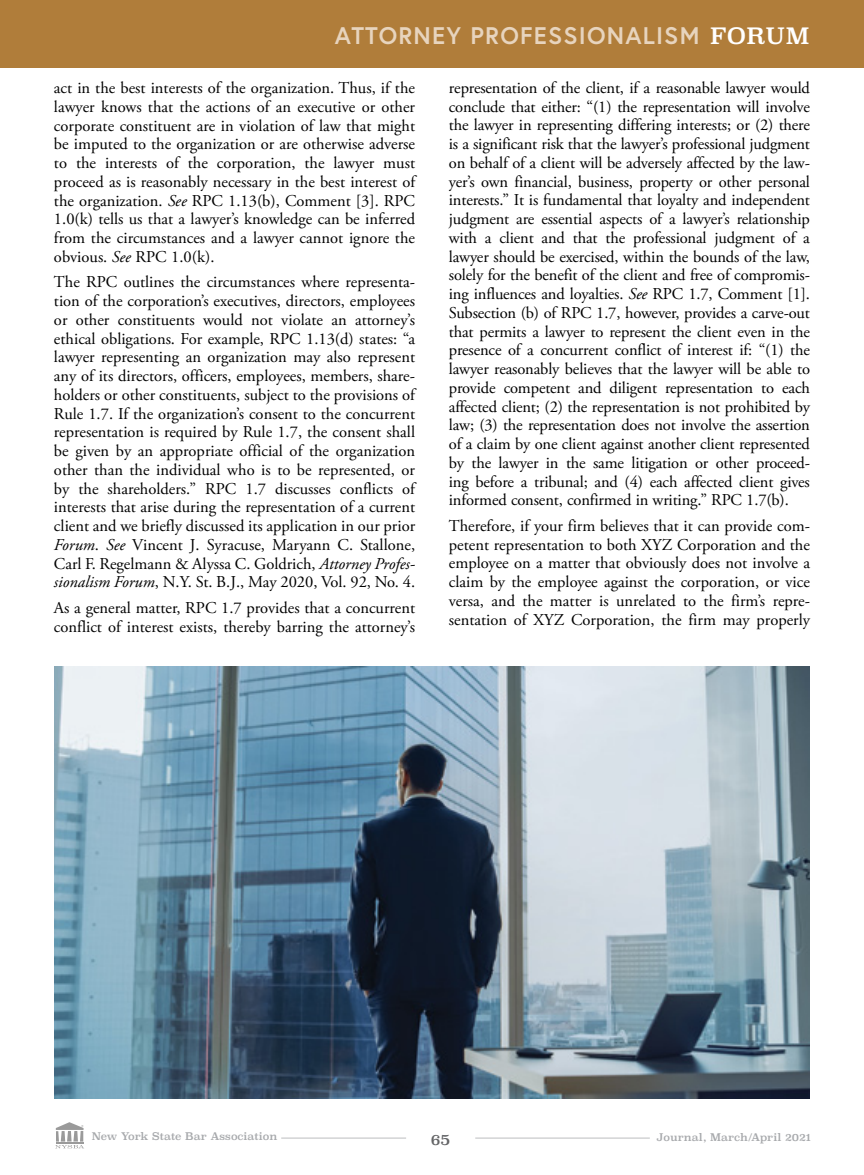
<style>
.page{position:relative;width:864px;height:1175px;background:#fff}
.page>*{position:absolute;margin:0;border:0;box-sizing:border-box;transform-origin:0 0}
.t1{font:700 24px "Europa";letter-spacing:.05em;color:#e7d4be}
.t2{font:16.5px/18.8px "Adobe Garamond Pro";letter-spacing:-.01em;color:#000;text-align:justify}
.t3{font:15px "Superclarendon Rg";color:#636466}
.t4{font:10.5px "Superclarendon Rg";color:#a7a9ac}
.s1{font-family:"Superclarendon Rg";font-weight:400;font-size:22.5px;color:#fff}
.s2{font-style:italic}
</style>
<div class="page">
<hr style="left:281px;top:1137px;width:125px;height:1px;background:#bcbec0">
<hr style="left:475px;top:1137px;width:175px;height:1px;background:#bcbec0">
<svg style="left:55px;top:1122px;width:29px;height:26px"></svg>
<div style="left:0;top:0;width:864px;height:67px;background:#b07d3a"></div>
<img style="left:54px;top:666px;width:756px;height:432px">
<h1 class="t1" style="left:335px;top:19px;width:476px">ATTORNEY PROFESSIONALISM <span class="s1">FORUM</span></h1>
<p class="t2" style="left:54px;top:79px;width:365px">act in the best interests of the organization. Thus, if the lawyer knows that the actions of an executive or other corporate constituent are in violation of law that might be imputed to the organization or are otherwise adverse to the interests of the corporation, the lawyer must proceed as is reasonably necessary in the best interest of the organization. <span class="s2">See</span> RPC 1.13(b), Comment [3]. RPC 1.0(k) tells us that a lawyer’s knowledge can be inferred from the circumstances and a lawyer cannot ignore the obvious. <span class="s2">See</span> RPC 1.0(k).</p>
<p class="t2" style="left:54px;top:273px;width:364px">The RPC outlines the circumstances where representa&shy;tion of the corporation’s executives, directors, employees or other constituents would not violate an attorney’s ethical obligations. For example, RPC 1.13(d) states: “a lawyer representing an organization may also represent any of its directors, officers, employees, members, share&shy;holders or other constituents, subject to the provisions of Rule 1.7. If the organization’s consent to the concurrent representation is required by Rule 1.7, the consent shall be given by an appropriate official of the organization other than the individual who is to be represented, or by the shareholders.” RPC 1.7 discusses conflicts of interests that arise during the representation of a current client and we briefly discussed its application in our prior <span class="s2">Forum</span>. <span class="s2">See</span> Vincent J. Syracuse, Maryann C. Stallone, Carl F. Regelmann &amp; Alyssa C. Goldrich, <span class="s2">Attorney Profes&shy;sionalism Forum</span>, N.Y. St. B.J., May 2020, Vol. 92, No. 4.</p>
<p class="t2" style="left:54px;top:599px;width:363px">As a general matter, RPC 1.7 provides that a concurrent conflict of interest exists, thereby barring the attorney’s</p>
<p class="t2" style="left:449px;top:79px;width:363px">representation of the client, if a reasonable lawyer would conclude that either: “(1) the representation will involve the lawyer in representing differing interests; or (2) there is a significant risk that the lawyer’s professional judgment on behalf of a client will be adversely affected by the law&shy;yer’s own financial, business, property or other personal interests.” It is fundamental that loyalty and independent judgment are essential aspects of a lawyer’s relationship with a client and that the professional judgment of a lawyer should be exercised, within the bounds of the law, solely for the benefit of the client and free of compromis&shy;ing influences and loyalties. <span class="s2">See</span> RPC 1.7, Comment [1].<br>Subsection (b) of RPC 1.7, however, provides a carve-out that permits a lawyer to represent the client even in the presence of a concurrent conflict of interest if: “(1) the lawyer reasonably believes that the lawyer will be able to provide competent and diligent representation to each affected client; (2) the representation is not prohibited by law; (3) the representation does not involve the assertion of a claim by one client against another client represented by the lawyer in the same litigation or other proceed&shy;ing before a tribunal; and (4) each affected client gives informed consent, confirmed in writing.” RPC 1.7(b).</p>
<p class="t2" style="left:449px;top:517px;width:363px">Therefore, if your firm believes that it can provide com&shy;petent representation to both XYZ Corporation and the employee on a matter that obviously does not involve a claim by the employee against the corporation, or vice versa, and the matter is unrelated to the firm’s repre&shy;sentation of XYZ Corporation, the firm may properly</p>
<p class="t4" style="left:92px;top:1130px;width:187px">New York State Bar Association</p>
<p class="t3" style="left:431px;top:1130px;width:21px">65</p>
<p class="t4" style="left:657px;top:1131px;width:156px">Journal, March/April 2021</p>
</div>
